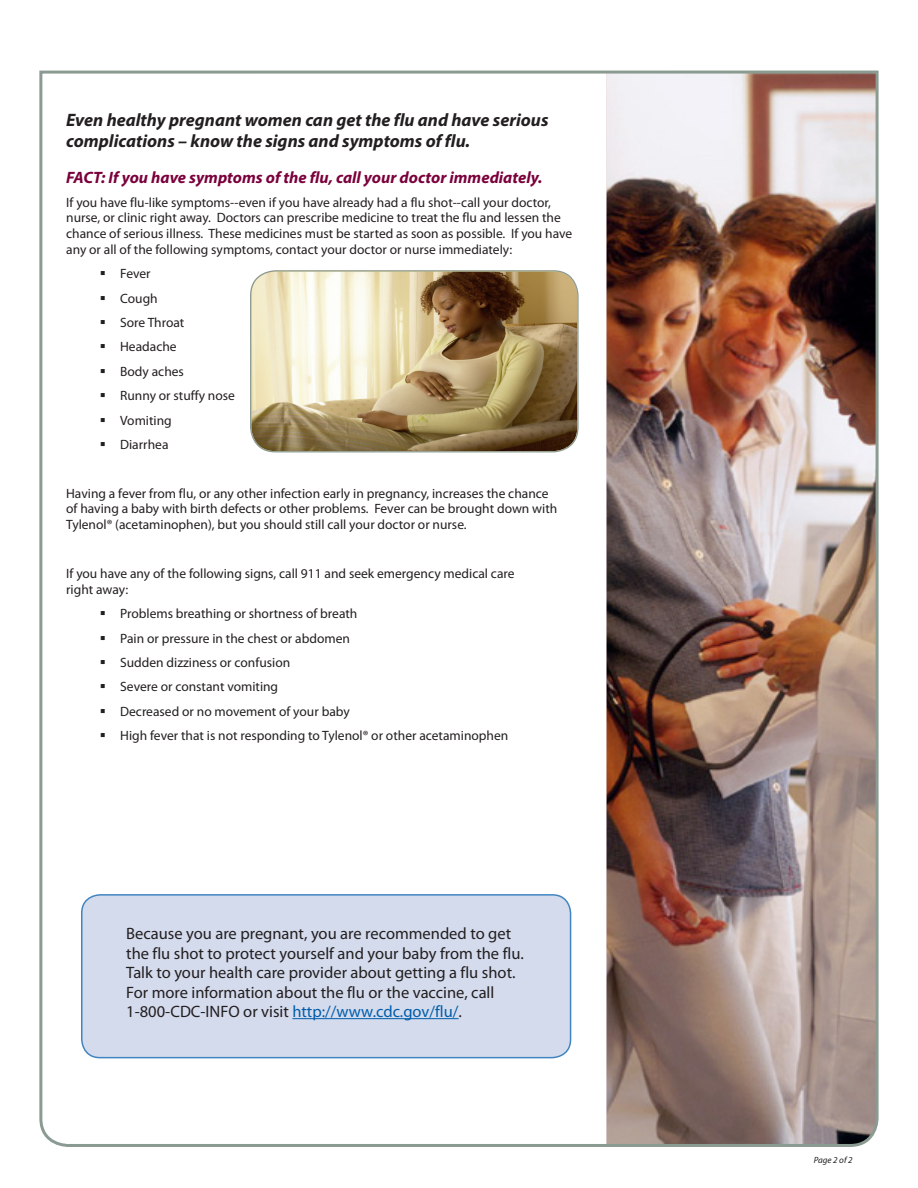
<style>
.page{position:relative;width:918px;height:1188px;background:#fff}
.page>*{position:absolute;margin:0;border:0;box-sizing:border-box;transform-origin:0 0}
.H3__Heading{font:italic 700 18px/21px "Myriad Pro";color:#231f20}
.B2__Indent{font:16.5px/19.5px "Myriad Pro";color:#231f20}
.H2__Sub_Heading{font:italic 700 16.5px "Myriad Pro";color:#7a003b}
.B1_8__Body{font:13.5px/15.8px "Myriad Pro";color:#231f20}
.t1{font:italic 9px "Myriad Pro";color:#231f20}
.s1{color:#015dab}
</style>
<div class="page">
<img style="left:39px;top:70px;width:840px;height:1077px">
<hr style="left:292px;top:1018px;width:167px;height:1px;background:#015dab">
<svg style="left:101px;top:271px;width:4px;height:4px"></svg>
<svg style="left:101px;top:296px;width:4px;height:4px"></svg>
<svg style="left:101px;top:320px;width:4px;height:4px"></svg>
<svg style="left:101px;top:344px;width:4px;height:4px"></svg>
<svg style="left:101px;top:369px;width:4px;height:4px"></svg>
<svg style="left:101px;top:393px;width:4px;height:4px"></svg>
<svg style="left:101px;top:418px;width:4px;height:4px"></svg>
<svg style="left:101px;top:442px;width:4px;height:4px"></svg>
<svg style="left:101px;top:611px;width:4px;height:4px"></svg>
<svg style="left:101px;top:636px;width:4px;height:4px"></svg>
<svg style="left:101px;top:660px;width:4px;height:4px"></svg>
<svg style="left:101px;top:684px;width:4px;height:4px"></svg>
<svg style="left:101px;top:709px;width:4px;height:4px"></svg>
<svg style="left:101px;top:733px;width:4px;height:4px"></svg>
<p class="H3__Heading" style="left:66px;top:109px;width:484px">Even healthy pregnant women can get the flu and have serious complications – know the signs and symptoms of flu.</p>
<p class="H2__Sub_Heading" style="left:66px;top:166px;width:478px">FACT: If you have symptoms of the flu, call your doctor immediately.</p>
<p class="B1_8__Body" style="left:66px;top:194px;width:508px">If you have flu-like symptoms--even if you have already had a flu shot--call your doctor, nurse, or clinic right away. Doctors can prescribe medicine to treat the flu and lessen the chance of serious illness. These medicines must be started as soon as possible. If you have any or all of the following symptoms, contact your doctor or nurse immediately:</p>
<p class="B1_8__Body" style="left:120px;top:266px;width:32px">Fever</p>
<p class="B1_8__Body" style="left:120px;top:290px;width:39px">Cough</p>
<p class="B1_8__Body" style="left:120px;top:315px;width:66px">Sore Throat</p>
<p class="B1_8__Body" style="left:120px;top:339px;width:58px">Headache</p>
<p class="B1_8__Body" style="left:120px;top:364px;width:65px">Body aches</p>
<p class="B1_8__Body" style="left:120px;top:388px;width:116px">Runny or stuffy nose</p>
<p class="B1_8__Body" style="left:120px;top:412px;width:53px">Vomiting</p>
<p class="B1_8__Body" style="left:120px;top:437px;width:50px">Diarrhea</p>
<p class="B1_8__Body" style="left:66px;top:486px;width:493px">Having a fever from flu, or any other infection early in pregnancy, increases the chance of having a baby with birth defects or other problems. Fever can be brought down with<br>Tylenol® (acetaminophen), but you should still call your doctor or nurse.</p>
<p class="B1_8__Body" style="left:66px;top:566px;width:450px">If you have any of the following signs, call 911 and seek emergency medical care right away:</p>
<p class="B1_8__Body" style="left:120px;top:606px;width:239px">Problems breathing or shortness of breath</p>
<p class="B1_8__Body" style="left:120px;top:630px;width:231px">Pain or pressure in the chest or abdomen</p>
<p class="B1_8__Body" style="left:120px;top:655px;width:172px">Sudden dizziness or confusion</p>
<p class="B1_8__Body" style="left:120px;top:679px;width:160px">Severe or constant vomiting</p>
<p class="B1_8__Body" style="left:120px;top:704px;width:231px">Decreased or no movement of your baby</p>
<p class="B1_8__Body" style="left:120px;top:728px;width:390px">High fever that is not responding to Tylenol® or other acetaminophen</p>
<p class="B2__Indent" style="left:126px;top:924px;width:399px">Because you are pregnant, you are recommended to get the flu shot to protect yourself and your baby from the flu.<br>Talk to your health care provider about getting a flu shot.<br>For more information about the flu or the vaccine, call 1-800-CDC-INFO or visit <span class="s1">http://www.cdc.gov/flu/</span>.</p>
<p class="t1" style="left:814px;top:1155px;width:40px">Page 2 of 2</p>
</div>
